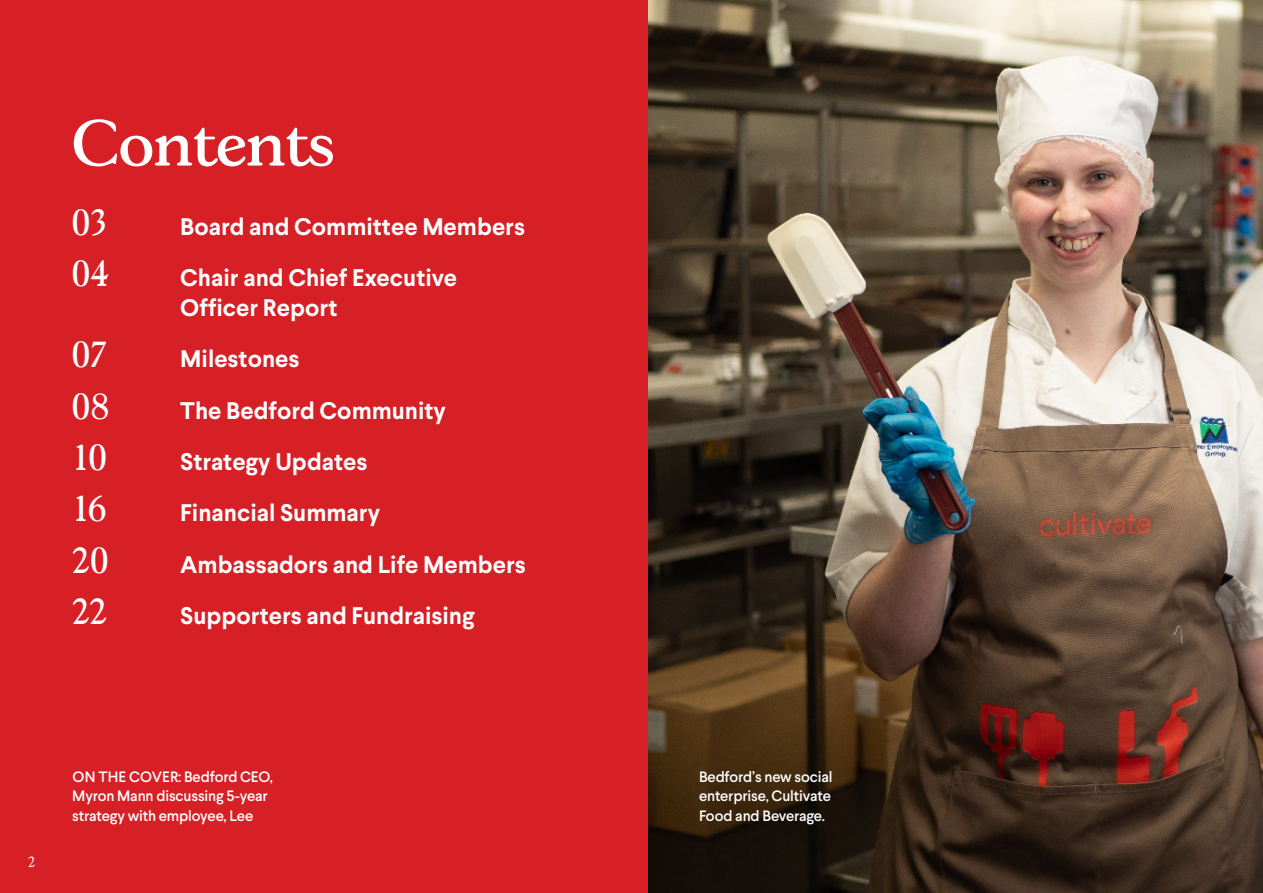
<style>
.page{position:relative;width:1263px;height:893px;background:#fff}
.page>*{position:absolute;margin:0;border:0;box-sizing:border-box;transform-origin:0 0}
.t1{font:500 63px "Gascogne TS";color:#fff}
.t2{font:36px "Gascogne TS";letter-spacing:-.005em;color:#fff}
.t3{font:700 24px/30px "Larsseit";color:#fff}
.t4{font:500 15px/19.5px "Larsseit";letter-spacing:-.01em;color:#fff}
.t5{font:300 15px "Gascogne TS";color:#fff}
</style>
<div class="page">
<div style="left:0;top:0;width:663px;height:893px;background:#d71f26"></div>
<img style="left:648px;top:0;width:615px;height:893px">
<p class="t1" style="left:72px;top:105px;width:264px">Contents</p>
<p class="t2" style="left:72px;top:201px;width:37px">03</p>
<p class="t3" style="left:180px;top:211px;width:346px">Board and Committee Members</p>
<p class="t2" style="left:72px;top:252px;width:38px">04</p>
<p class="t3" style="left:180px;top:263px;width:278px">Chair and Chief Executive<br>Officer Report</p>
<p class="t2" style="left:72px;top:333px;width:37px">07</p>
<p class="t3" style="left:180px;top:344px;width:121px">Milestones</p>
<p class="t2" style="left:72px;top:385px;width:38px">08</p>
<p class="t3" style="left:180px;top:395px;width:267px">The Bedford Community</p>
<p class="t2" style="left:72px;top:436px;width:36px">10</p>
<p class="t3" style="left:180px;top:446px;width:189px">Strategy Updates</p>
<p class="t2" style="left:72px;top:487px;width:35px">16</p>
<p class="t3" style="left:180px;top:498px;width:201px">Financial Summary</p>
<p class="t2" style="left:72px;top:538px;width:38px">20</p>
<p class="t3" style="left:180px;top:549px;width:347px">Ambassadors and Life Members</p>
<p class="t2" style="left:72px;top:590px;width:36px">22</p>
<p class="t3" style="left:180px;top:600px;width:296px">Supporters and Fundraising</p>
<p class="t5" style="left:28px;top:853px;width:9px">2</p>
<p class="t4" style="left:72px;top:766px;width:202px">ON THE COVER: Bedford CEO,<br>Myron Mann discussing 5-year strategy with employee, Lee</p>
<p class="t4" style="left:699px;top:766px;width:135px;text-align:justify">Bedford’s new social enterprise, Cultivate Food and Beverage.</p>
</div>
